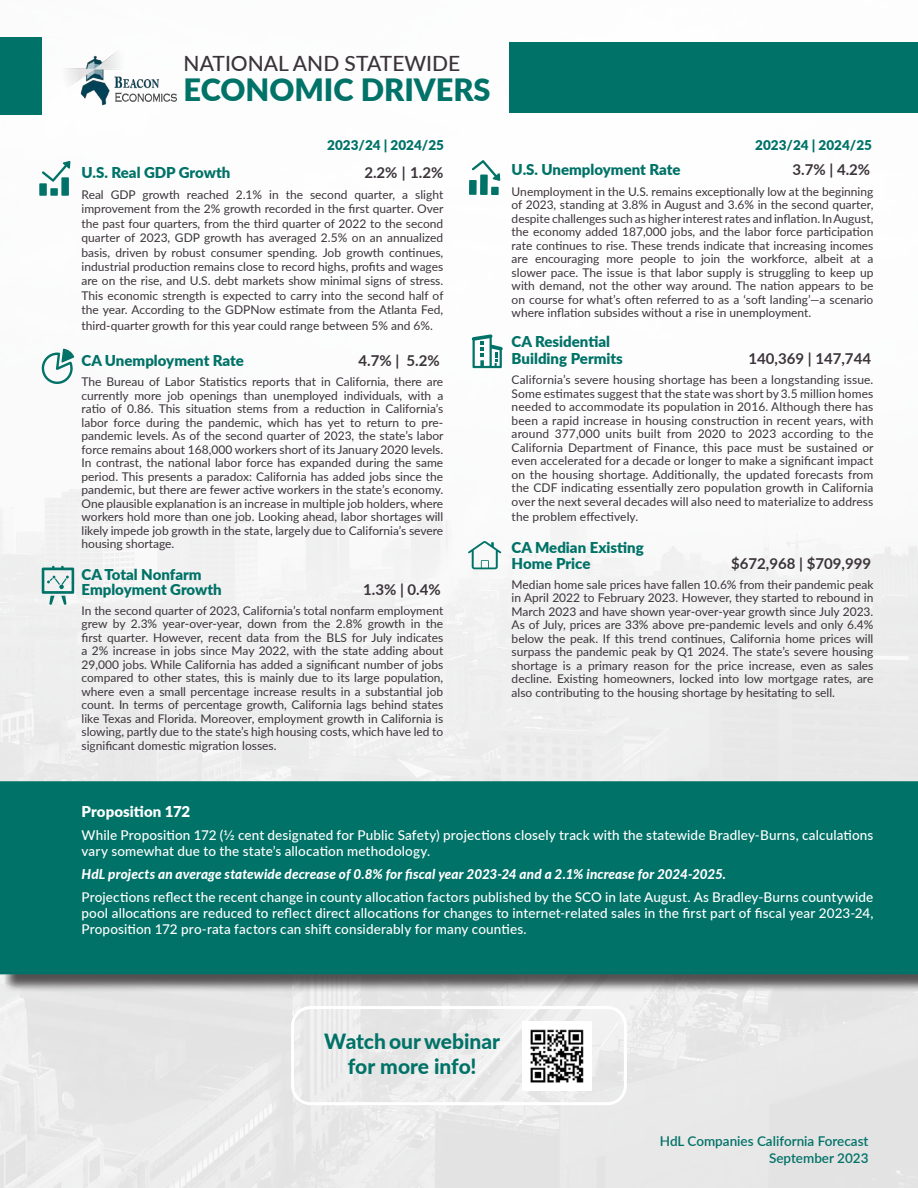
<style>
.page{position:relative;width:918px;height:1188px;background:#fff}
.page>*{position:absolute;margin:0;border:0;box-sizing:border-box;transform-origin:0 0}
.t1{font:900 30.75px "Lato";color:#007267}
.t2{font:800 21px "Lato";letter-spacing:-.005em;color:#007267}
.t3{font:500 21px "Lato";color:#3b343a}
.t4{font:900 15px/16.5px "Lato";color:#007267}
.t5{font:700 15px "Lato";color:#3b343a}
.t6{font:900 15px "Lato";letter-spacing:.005em;color:#fff}
.t7{font:500 13.5px/16.2px "Lato";letter-spacing:.01em;color:#fff}
.t8{font:italic 800 13.5px "Lato";letter-spacing:.005em;color:#fff}
.t9{font:600 13.5px "Lato";color:#007267}
.t10{font:900 13.5px "Lato";color:#007267}
.t11{font:12px/13.5px "Lato";color:#3b343a;text-align:justify}
</style>
<div class="page">
<img style="left:0;top:37px;width:918px;height:1151px">
<div style="left:0;top:38px;width:42px;height:77px;background:#007267"></div>
<div style="left:2px;top:784px;width:916px;height:209px;background:#231f20;opacity:.75"></div>
<div style="left:0;top:781px;width:918px;height:193px;background:#007267"></div>
<div style="left:491px;top:187px;width:8px;height:8px;background:#007267"></div>
<div style="left:480px;top:175px;width:8px;height:20px;background:#007267"></div>
<div style="left:469px;top:180px;width:8px;height:15px;background:#007267"></div>
<svg style="left:472px;top:160px;width:28px;height:21px"></svg>
<svg style="left:41px;top:349px;width:33px;height:35px"></svg>
<div style="left:39px;top:183px;width:8px;height:13px;background:#007267"></div>
<div style="left:50px;top:188px;width:8px;height:8px;background:#007267"></div>
<div style="left:61px;top:177px;width:8px;height:19px;background:#007267"></div>
<svg style="left:42px;top:161px;width:28px;height:21px"></svg>
<svg style="left:42px;top:566px;width:32px;height:39px"></svg>
<svg style="left:472px;top:334px;width:31px;height:34px"></svg>
<svg style="left:468px;top:541px;width:33px;height:28px"></svg>
<div style="left:510px;top:42px;width:408px;height:70px;background:#007267"></div>
<img style="left:55px;top:41px;width:129px;height:69px">
<div style="left:291px;top:1006px;width:336px;height:99px;border:3px solid #fff;border-radius:18px"></div>
<img style="left:522px;top:1021px;width:70px;height:69px">
<p class="t3" style="left:184px;top:49px;width:278px">NATIONAL AND STATEWIDE</p>
<p class="t1" style="left:184px;top:66px;width:308px">ECONOMIC DRIVERS</p>
<p class="t10" style="left:327px;top:135px;width:118px">2023/24 | 2024/25</p>
<p class="t10" style="left:755px;top:135px;width:118px">2023/24 | 2024/25</p>
<p class="t4" style="left:82px;top:163px;width:150px">U.S. Real GDP Growth</p>
<p class="t5" style="left:364px;top:161px;width:80px">2.2% | 1.2%</p>
<p class="t11" style="left:82px;top:187px;width:364px;line-height:14.4px">Real GDP growth reached 2.1% in the second quarter, a slight improvement from the 2% growth recorded in the first quarter. Over the past four quarters, from the third quarter of 2022 to the second quarter of 2023, GDP growth has averaged 2.5% on an annualized basis, driven by robust consumer spending. Job growth continues, industrial production remains close to record highs, profits and wages are on the rise, and U.S. debt markets show minimal signs of stress.<br>This economic strength is expected to carry into the second half of the year. According to the GDPNow estimate from the Atlanta Fed,</p>
<p class="t11" style="left:82px;top:318px;width:353px">third-quarter growth for this year could range between 5% and 6%.</p>
<p class="t4" style="left:82px;top:352px;width:164px">CA Unemployment Rate</p>
<p class="t5" style="left:358px;top:349px;width:83px">4.7% | 5.2%</p>
<p class="t11" style="left:82px;top:375px;width:364px">The Bureau of Labor Statistics reports that in California, there are currently more job openings than unemployed individuals, with a ratio of 0.86. This situation stems from a reduction in California’s labor force during the pandemic, which has yet to return to pre&shy;pandemic levels. As of the second quarter of 2023, the state’s labor force remains about 168,000 workers short of its January 2020 levels.<br>In contrast, the national labor force has expanded during the same period. This presents a paradox: California has added jobs since the pandemic, but there are fewer active workers in the state’s economy.<br>One plausible explanation is an increase in multiple job holders, where workers hold more than one job. Looking ahead, labor shortages will likely impede job growth in the state, largely due to California’s severe housing shortage.</p>
<p class="t4" style="left:82px;top:565px;width:122px">CA Total Nonfarm</p>
<p class="t4" style="left:82px;top:581px;width:142px">Employment Growth</p>
<p class="t5" style="left:363px;top:579px;width:79px">1.3% | 0.4%</p>
<p class="t11" style="left:82px;top:603px;width:363px">In the second quarter of 2023, California’s total nonfarm employment grew by 2.3% year-over-year, down from the 2.8% growth in the first quarter. However, recent data from the BLS for July indicates a 2% increase in jobs since May 2022, with the state adding about 29,000 jobs. While California has added a significant number of jobs compared to other states, this is mainly due to its large population, where even a small percentage increase results in a substantial job count. In terms of percentage growth, California lags behind states like Texas and Florida. Moreover, employment growth in California is slowing, partly due to the state’s high housing costs, which have led to significant domestic migration losses.</p>
<p class="t4" style="left:512px;top:161px;width:171px">U.S. Unemployment Rate</p>
<p class="t5" style="left:793px;top:159px;width:79px">3.7% | 4.2%</p>
<p class="t11" style="left:512px;top:184px;width:363px">Unemployment in the U.S. remains exceptionally low at the beginning of 2023, standing at 3.8% in August and 3.6% in the second quarter, despite challenges such as higher interest rates and inflation. In August, the economy added 187,000 jobs, and the labor force participation rate continues to rise. These trends indicate that increasing incomes are encouraging more people to join the workforce, albeit at a slower pace. The issue is that labor supply is struggling to keep up with demand, not the other way around. The nation appears to be on course for what’s often referred to as a ‘soft landing’—a scenario where inflation subsides without a rise in unemployment.</p>
<p class="t4" style="left:512px;top:333px;width:113px">CA Residential<br>Building Permits</p>
<p class="t5" style="left:748px;top:347px;width:124px">140,369 | 147,744</p>
<p class="t11" style="left:512px;top:372px;width:363px">California’s severe housing shortage has been a longstanding issue.<br>Some estimates suggest that the state was short by 3.5 million homes needed to accommodate its population in 2016. Although there has been a rapid increase in housing construction in recent years, with around 377,000 units built from 2020 to 2023 according to the California Department of Finance, this pace must be sustained or even accelerated for a decade or longer to make a significant impact on the housing shortage. Additionally, the updated forecasts from the CDF indicating essentially zero population growth in California over the next several decades will also need to materialize to address</p>
<p class="t11" style="left:512px;top:510px;width:128px">the problem effectively.</p>
<p class="t4" style="left:512px;top:538px;width:134px">CA Median Existing<br>Home Price</p>
<p class="t5" style="left:731px;top:553px;width:142px">$672,968 | $709,999</p>
<p class="t11" style="left:512px;top:577px;width:363px">Median home sale prices have fallen 10.6% from their pandemic peak in April 2022 to February 2023. However, they started to rebound in March 2023 and have shown year-over-year growth since July 2023.<br>As of July, prices are 33% above pre-pandemic levels and only 6.4% below the peak. If this trend continues, California home prices will surpass the pandemic peak by Q1 2024. The state’s severe housing shortage is a primary reason for the price increase, even as sales decline. Existing homeowners, locked into low mortgage rates, are also contributing to the housing shortage by hesitating to sell.</p>
<p class="t6" style="left:81px;top:800px;width:110px">Proposition 172</p>
<p class="t7" style="left:81px;top:826px;width:793px">While Proposition 172 (1/2 cent designated for Public Safety) projections closely track with the statewide Bradley-Burns, calculations vary somewhat due to the state’s allocation methodology.</p>
<p class="t8" style="left:81px;top:864px;width:646px">HdL projects an average statewide decrease of 0.8% for fiscal year 2023-24 and a 2.1% increase for 2024-2025.</p>
<p class="t7" style="left:81px;top:888px;width:793px;text-align:justify">Projections reflect the recent change in county allocation factors published by the SCO in late August. As Bradley-Burns countywide pool allocations are reduced to reflect direct allocations for changes to internet-related sales in the first part of fiscal year 2023-24, Proposition 172 pro-rata factors can shift considerably for many counties.</p>
<p class="t2" style="left:324px;top:1026px;width:177px">Watch our webinar</p>
<p class="t2" style="left:348px;top:1051px;width:130px">for more info!</p>
<p class="t9" style="left:660px;top:1131px;width:210px">HdL Companies California Forecast</p>
<p class="t9" style="left:769px;top:1149px;width:101px">September 2023</p>
</div>
